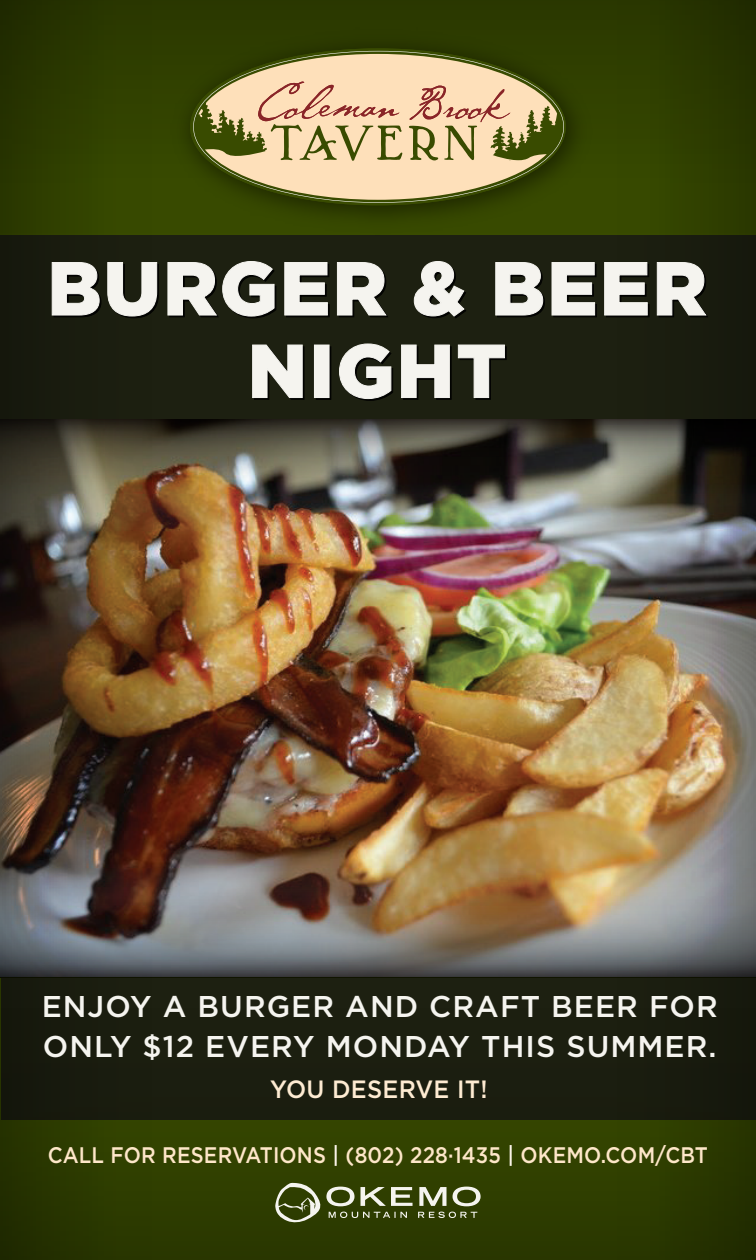
<style>
.page{position:relative;width:756px;height:1260px;background:#fff}
.page>*{position:absolute;margin:0;border:0;box-sizing:border-box;transform-origin:0 0}
.t1{font:900 75px/82.5px "Gotham";letter-spacing:.035em;color:#f5f4ef;text-align:center}
.t2{font:500 30px/40px "Gotham";letter-spacing:.035em;color:#f5f4ef}
.t3{font:500 25px "Gotham HTF";letter-spacing:.01em;color:#feecd3;scale:.95 1}
.t4{font:500 22.5px "Gotham HTF";letter-spacing:.01em;color:#fee7c9;scale:.9 1}
.s1{color:#fef7ec}
</style>
<div class="page">
<img style="left:0;top:0;width:756px;height:1260px">
<svg style="left:275px;top:1183px;width:206px;height:40px;background:#5f6a3b"></svg>
<div style="left:316px;top:346px;width:15px;height:54px;border:1px solid #040503"></div>
<svg style="left:51px;top:262px;width:108px;height:57px;background:#2c2e22"></svg>
<svg style="left:167px;top:261px;width:110px;height:58px;background:#2e3023"></svg>
<svg style="left:284px;top:262px;width:46px;height:56px;background:#323528"></svg>
<svg style="left:337px;top:262px;width:52px;height:56px;background:#2f3124"></svg>
<svg style="left:414px;top:261px;width:53px;height:58px;background:#2e3023"></svg>
<svg style="left:495px;top:262px;width:50px;height:56px;background:#303326"></svg>
<svg style="left:551px;top:262px;width:46px;height:56px;background:#323528"></svg>
<svg style="left:604px;top:262px;width:46px;height:56px;background:#323428"></svg>
<svg style="left:657px;top:262px;width:52px;height:56px;background:#2c2e22"></svg>
<svg style="left:252px;top:344px;width:53px;height:56px;background:#2f3225"></svg>
<div style="left:314px;top:345px;width:15px;height:53px;border:1px solid #f5f4ef"></div>
<svg style="left:339px;top:343px;width:54px;height:58px;background:#2e3124"></svg>
<svg style="left:401px;top:344px;width:51px;height:56px;background:#2f3125"></svg>
<svg style="left:458px;top:344px;width:49px;height:56px;background:#2a2d1f"></svg>
<img style="left:164px;top:21px;width:438px;height:220px">
<svg style="left:190px;top:48px;width:376px;height:157px;background:#2f3f00"></svg>
<svg style="left:193px;top:51px;width:371px;height:152px;background:#b3a374"></svg>
<h1 class="t1" style="left:48px;top:246px;width:661px">BURGER &amp; BEER<br>NIGHT</h1>
<p class="t2" style="left:42px;top:986px;width:678px">ENJOY A BURGER AND CRAFT BEER FOR<br>ONLY $12 EVERY MONDAY THIS SUMMER.</p>
<p class="t3" style="left:270px;top:1074px;width:230px">YOU DESERVE IT!</p>
<p class="t4" style="left:48px;top:1142px;width:735px">CALL FOR RESERVATIONS <span class="s1">|</span> (802) 228·1435 <span class="s1">|</span> OKEMO.COM/CBT</p>
</div>
